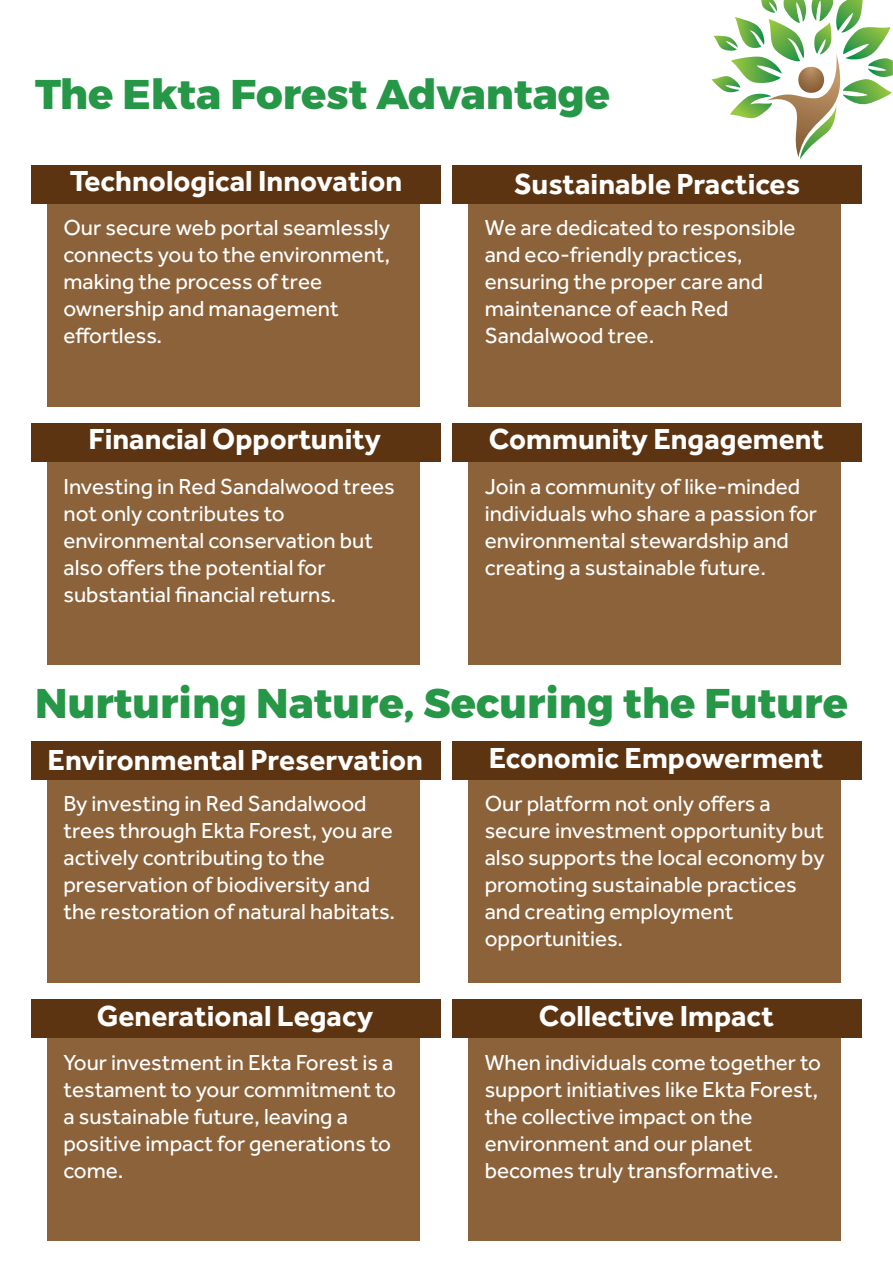
<style>
.page{position:relative;width:893px;height:1263px;background:#fff}
.page>*{position:absolute;margin:0;border:0;box-sizing:border-box;transform-origin:0 0}
.t1{font:800 41.55px "Montserrat";color:#269746}
.t2{font:700 30px "Effra";color:#fff}
.t3{font:22.5px/27px "Effra";color:#fff}
</style>
<div class="page">
<svg style="left:711px;top:0;width:182px;height:159px"></svg>
<div style="left:47px;top:180px;width:373px;height:227px;background:#8b623a"></div>
<div style="left:31px;top:165px;width:409px;height:39px;background:#5d3411"></div>
<div style="left:468px;top:180px;width:373px;height:227px;background:#8b623a"></div>
<div style="left:452px;top:165px;width:409px;height:39px;background:#5d3411"></div>
<div style="left:47px;top:438px;width:373px;height:227px;background:#8b623a"></div>
<div style="left:31px;top:423px;width:409px;height:38px;background:#5d3411"></div>
<div style="left:468px;top:438px;width:373px;height:227px;background:#8b623a"></div>
<div style="left:452px;top:423px;width:409px;height:38px;background:#5d3411"></div>
<div style="left:47px;top:756px;width:373px;height:227px;background:#8b623a"></div>
<div style="left:31px;top:741px;width:409px;height:39px;background:#5d3411"></div>
<div style="left:468px;top:756px;width:373px;height:227px;background:#8b623a"></div>
<div style="left:452px;top:741px;width:409px;height:39px;background:#5d3411"></div>
<div style="left:47px;top:1014px;width:373px;height:227px;background:#8b623a"></div>
<div style="left:31px;top:999px;width:409px;height:39px;background:#5d3411"></div>
<div style="left:468px;top:1014px;width:373px;height:227px;background:#8b623a"></div>
<div style="left:452px;top:999px;width:409px;height:39px;background:#5d3411"></div>
<h1 class="t1" style="left:35px;top:68px;width:576px">The Ekta Forest Advantage</h1>
<h2 class="t2" style="left:70px;top:171px;width:334px">Technological Innovation</h2>
<h2 class="t2" style="left:514px;top:174px;width:287px">Sustainable Practices</h2>
<p class="t3" style="left:63px;top:216px;width:328px">Our secure web portal seamlessly connects you to the environment, making the process of tree ownership and management effortless.</p>
<p class="t3" style="left:485px;top:216px;width:312px">We are dedicated to responsible and eco-friendly practices, ensuring the proper care and maintenance of each Red<br>Sandalwood tree.</p>
<h2 class="t2" style="left:88px;top:429px;width:294px">Financial Opportunity</h2>
<h2 class="t2" style="left:489px;top:429px;width:337px">Community Engagement</h2>
<p class="t3" style="left:63px;top:475px;width:333px">Investing in Red Sandalwood trees not only contributes to environmental conservation but also offers the potential for substantial financial returns.</p>
<p class="t3" style="left:485px;top:475px;width:334px">Join a community of like-minded individuals who share a passion for environmental stewardship and creating a sustainable future.</p>
<h1 class="t1" style="left:35px;top:677px;width:814px">Nurturing Nature, Securing the Future</h1>
<h2 class="t2" style="left:48px;top:750px;width:377px">Environmental Preservation</h2>
<h2 class="t2" style="left:489px;top:748px;width:336px">Economic Empowerment</h2>
<p class="t3" style="left:63px;top:792px;width:333px">By investing in Red Sandalwood trees through Ekta Forest, you are actively contributing to the preservation of biodiversity and the restoration of natural habitats.</p>
<p class="t3" style="left:485px;top:792px;width:341px">Our platform not only offers a secure investment opportunity but also supports the local economy by promoting sustainable practices and creating employment opportunities.</p>
<h2 class="t2" style="left:97px;top:1005px;width:278px">Generational Legacy</h2>
<h2 class="t2" style="left:539px;top:1006px;width:236px">Collective Impact</h2>
<p class="t3" style="left:63px;top:1051px;width:334px">Your investment in Ekta Forest is a testament to your commitment to a sustainable future, leaving a positive impact for generations to come.</p>
<p class="t3" style="left:485px;top:1051px;width:338px">When individuals come together to support initiatives like Ekta Forest, the collective impact on the environment and our planet becomes truly transformative.</p>
</div>
